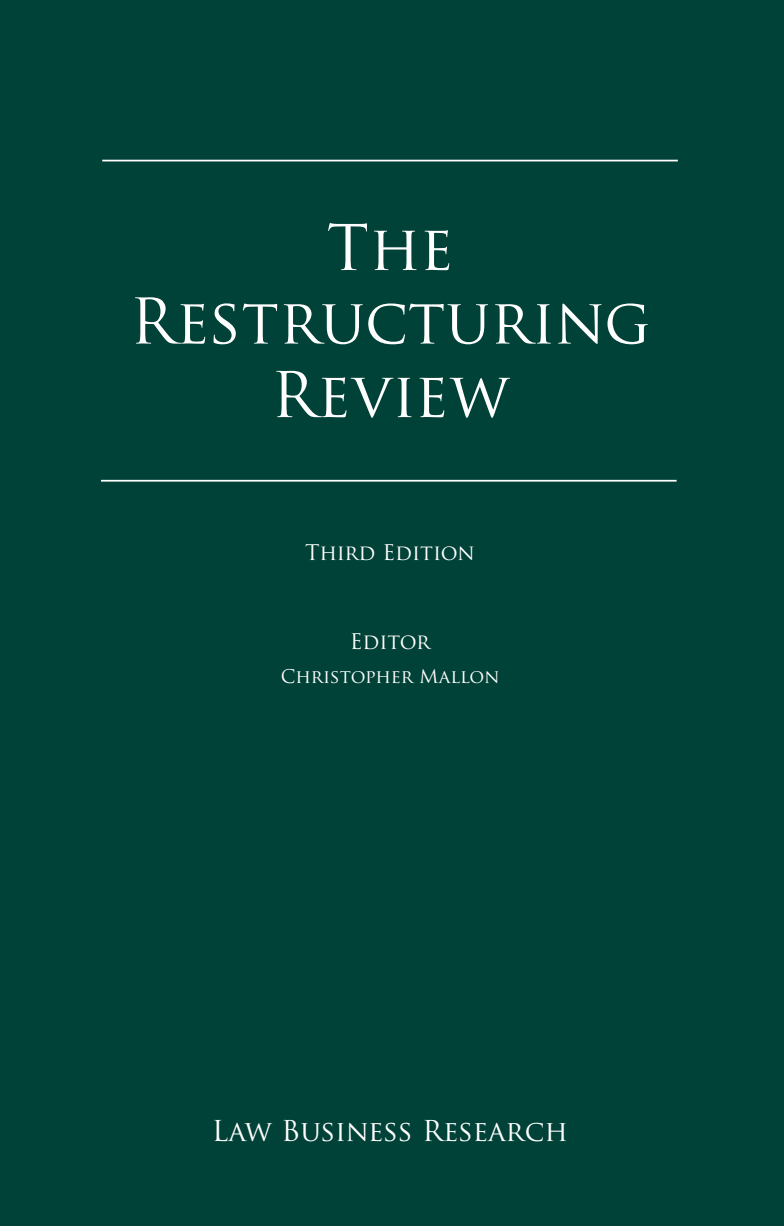
<style>
.page{position:relative;width:784px;height:1226px;background:#fff}
.page>*{position:absolute;margin:0;border:0;box-sizing:border-box;transform-origin:0 0}
.t1{font:61.25px/73.5px "Trajan Pro";color:#fff;text-align:center}
.t2{font:28px "Trajan Pro";color:#fff}
.t3{font:21px "Trajan Pro";letter-spacing:-.01em;color:#fff}
.t4{font:18.38px "Trajan Pro";color:#fff}
</style>
<div class="page">
<div style="left:0;top:0;width:784px;height:1225px;background:#004237"></div>
<hr style="left:101px;top:480px;width:575px;height:1px;background:#fff">
<hr style="left:102px;top:160px;width:576px;height:1px;background:#fff">
<p class="t1" style="left:129px;top:210px;width:523px">The<br>Restructuring<br>Review</p>
<p class="t3" style="left:305px;top:539px;width:171px">Third Edition</p>
<p class="t3" style="left:350px;top:628px;width:82px">Editor</p>
<p class="t4" style="left:281px;top:664px;width:220px">Christopher Mallon</p>
<p class="t2" style="left:212px;top:1113px;width:358px">Law Business Research</p>
</div>
